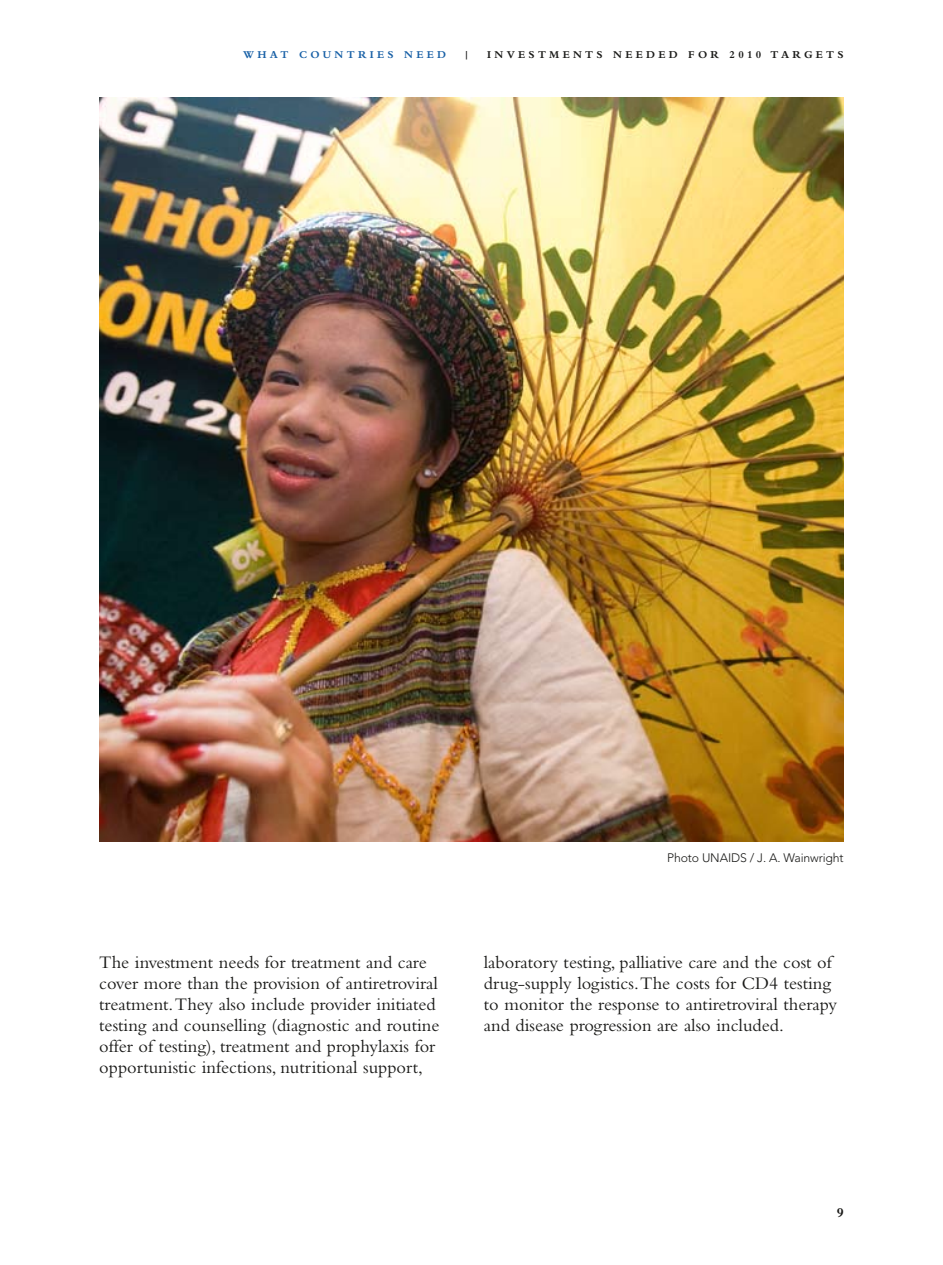
<style>
.page{position:relative;width:943px;height:1265px;background:#fff}
.page>*{position:absolute;margin:0;border:0;box-sizing:border-box;transform-origin:0 0}
.t1{font:18.38px/21px "Bembo";color:#1a1a18}
.t2{font:700 14px "Bembo";color:#1a1a18}
.t3{font:300 12.25px "Avenir";letter-spacing:-.01em;color:#1a1a18}
.t4{font:700 10.85px "Bembo";letter-spacing:.3em;color:#1a1a18}
.t5{font:700 10.85px "Bembo";letter-spacing:.3em;color:#1860a6}
</style>
<div class="page">
<img style="left:99px;top:98px;width:744px;height:744px">
<p class="t5" style="left:243px;top:49px;width:204px">WHAT COUNTRIES NEED</p>
<p class="t4" style="left:463px;top:49px;width:381px">| I NVESTMENTS NEEDED FOR 2010 TARGETS</p>
<p class="t1" style="left:99px;top:951px;width:342px">The investment needs for treatment and care cover more than the provision of antiretroviral treatment. They also include provider initiated testing and counselling (diagnostic and routine offer of testing), treatment and prophylaxis for opportunistic infections, nutritional support,</p>
<p class="t3" style="left:667px;top:851px;width:178px">Photo UNAIDS / J. A. Wainwright</p>
<p class="t1" style="left:484px;top:951px;width:355px">laboratory testing, palliative care and the cost of drug-supply logistics. The costs for CD4 testing to monitor the response to antiretroviral therapy and disease progression are also included.</p>
<p class="t2" style="left:836px;top:1204px;width:8px">9</p>
</div>
